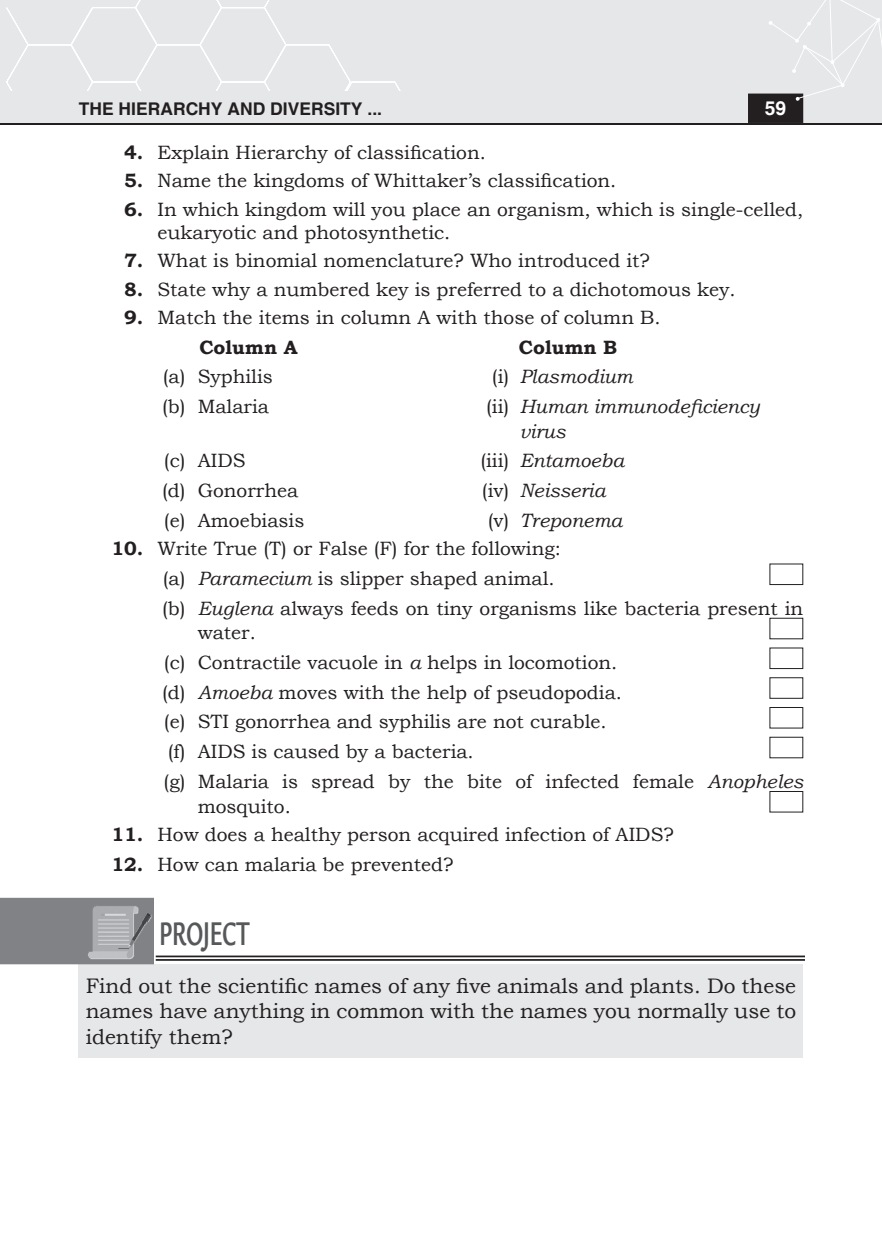
<style>
.page{position:relative;width:882px;height:1260px;background:#fff}
.page>*{position:absolute;margin:0;border:0;box-sizing:border-box;transform-origin:0 0}
.project{font:700 35.35px "Legacy Sans";letter-spacing:.02em;color:#57585a;scale:.59 1}
.Body_text{font:21px/25.2px "Bookman Old Style";color:#231f20;text-align:justify}
.Exercise_indent{font:19.25px/23.1px "Bookman Old Style";color:#231f20}
.exercise_indent_2{font:19.25px/24.5px "Bookman Old Style";color:#231f20}
.exercise_indent_2-2{font:italic 19.25px/24.5px "Bookman Old Style";color:#231f20}
.exercise_indent_2-3{font:700 19.25px "Bookman Old Style";color:#231f20}
.t1{font:700 19.25px "Helvetica";color:#fff}
.t2{font:700 17.5px "Helvetica";color:#231f20}
.s1{font-weight:700}
.s2{font-style:normal}
.s3{font-style:italic}
</style>
<div class="page">
<div style="left:0;top:0;width:882px;height:124px;background:#e6e7e9"></div>
<hr style="left:0;top:124px;width:882px;height:1px;background:#231f20">
<div style="left:749px;top:94px;width:53px;height:28px;background:#231f20"></div>
<div style="left:748px;top:94px;width:55px;height:29px;border:2px solid #231f20"></div>
<svg style="left:769px;top:0;width:113px;height:101px"></svg>
<svg style="left:6px;top:0;width:394px;height:90px"></svg>
<div style="left:769px;top:564px;width:34px;height:21px;border:1px solid #231f20"></div>
<div style="left:769px;top:618px;width:34px;height:21px;border:1px solid #231f20"></div>
<div style="left:769px;top:648px;width:34px;height:21px;border:1px solid #231f20"></div>
<div style="left:769px;top:677px;width:34px;height:22px;border:1px solid #231f20"></div>
<div style="left:769px;top:707px;width:34px;height:21px;border:1px solid #231f20"></div>
<div style="left:769px;top:737px;width:34px;height:21px;border:1px solid #231f20"></div>
<div style="left:769px;top:791px;width:34px;height:21px;border:1px solid #231f20"></div>
<div style="left:79px;top:964px;width:724px;height:94px;background:#e6e7e9"></div>
<div style="left:0;top:898px;width:154px;height:66px;background:#808285"></div>
<hr style="left:156px;top:956px;width:649px;height:1px;background:#231f20">
<hr style="left:156px;top:959px;width:649px;height:2px;background:#231f20">
<img style="left:88px;top:905px;width:64px;height:55px">
<p class="t2" style="left:79px;top:98px;width:305px">THE HIERARCHY AND DIVERSITY ...</p>
<p class="t1" style="left:765px;top:96px;width:23px">59</p>
<p class="Exercise_indent" style="left:124px;top:141px;width:363px"><span class="s1">4.</span> Explain Hierarchy of classification.</p>
<p class="Exercise_indent" style="left:124px;top:169px;width:494px"><span class="s1">5.</span> Name the kingdoms of Whittaker’s classification.</p>
<p class="Exercise_indent" style="left:158px;top:198px;width:647px;text-indent:-33px"><span class="s1">6.</span> In which kingdom will you place an organism, which is single-celled, eukaryotic and photosynthetic.</p>
<p class="Exercise_indent" style="left:124px;top:249px;width:527px"><span class="s1">7.</span> What is binomial nomenclature? Who introduced it?</p>
<p class="Exercise_indent" style="left:124px;top:278px;width:613px"><span class="s1">8.</span> State why a numbered key is preferred to a dichotomous key.</p>
<p class="Exercise_indent" style="left:124px;top:306px;width:538px"><span class="s1">9.</span> Match the items in column A with those of column B.</p>
<p class="exercise_indent_2-3" style="left:199px;top:333px;width:100px">Column A</p>
<p class="exercise_indent_2-3" style="left:519px;top:333px;width:100px">Column B</p>
<p class="exercise_indent_2" style="left:163px;top:365px;width:112px">(a) Syphilis</p>
<p class="exercise_indent_2-2" style="left:492px;top:364px;width:143px"><span class="s2">(i)</span> Plasmodium</p>
<p class="exercise_indent_2" style="left:162px;top:394px;width:108px">(b) Malaria</p>
<p class="exercise_indent_2-2" style="left:520px;top:394px;width:242px;text-indent:-34px"><span class="s2">(ii)</span> Human immunodeficiency virus</p>
<p class="exercise_indent_2" style="left:164px;top:449px;width:83px">(c) AIDS</p>
<p class="exercise_indent_2-2" style="left:480px;top:448px;width:146px"><span class="s2">(iii)</span> Entamoeba</p>
<p class="exercise_indent_2" style="left:162px;top:478px;width:138px">(d) Gonorrhea</p>
<p class="exercise_indent_2-2" style="left:482px;top:478px;width:125px"><span class="s2">(iv)</span> Neisseria</p>
<p class="exercise_indent_2" style="left:164px;top:508px;width:142px">(e) Amoebiasis</p>
<p class="exercise_indent_2-2" style="left:488px;top:508px;width:136px"><span class="s2">(v)</span> Treponema</p>
<p class="Exercise_indent" style="left:112px;top:537px;width:451px"><span class="s1">10.</span> Write True (T) or False (F) for the following:</p>
<p class="exercise_indent_2" style="left:163px;top:566px;width:393px">(a) <span class="s3">Paramecium</span> is slipper shaped animal.</p>
<p class="exercise_indent_2" style="left:198px;top:596px;width:607px;text-indent:-36px">(b) <span class="s3">Euglena</span> always feeds on tiny organisms like bacteria present in water.</p>
<p class="exercise_indent_2" style="left:164px;top:650px;width:455px">(c) Contractile vacuole in <span class="s3">a</span> helps in locomotion.</p>
<p class="exercise_indent_2" style="left:162px;top:680px;width:462px">(d) <span class="s3">Amoeba</span> moves with the help of pseudopodia.</p>
<p class="exercise_indent_2" style="left:164px;top:710px;width:444px">(e) STI gonorrhea and syphilis are not curable.</p>
<p class="exercise_indent_2" style="left:168px;top:740px;width:307px">(f) AIDS is caused by a bacteria.</p>
<p class="exercise_indent_2" style="left:198px;top:769px;width:607px;text-indent:-34px">(g) Malaria is spread by the bite of infected female <span class="s3">Anopheles </span>mosquito.</p>
<p class="Exercise_indent" style="left:112px;top:823px;width:564px"><span class="s1">11.</span> How does a healthy person acquired infection of AIDS?</p>
<p class="Exercise_indent" style="left:112px;top:853px;width:344px"><span class="s1">12.</span> How can malaria be prevented?</p>
<p class="project" style="left:160px;top:914px;width:153px">PROJECT</p>
<p class="Body_text" style="left:86px;top:973px;width:712px">Find out the scientific names of any five animals and plants. Do these names have anything in common with the names you normally use to identify them?</p>
</div>
